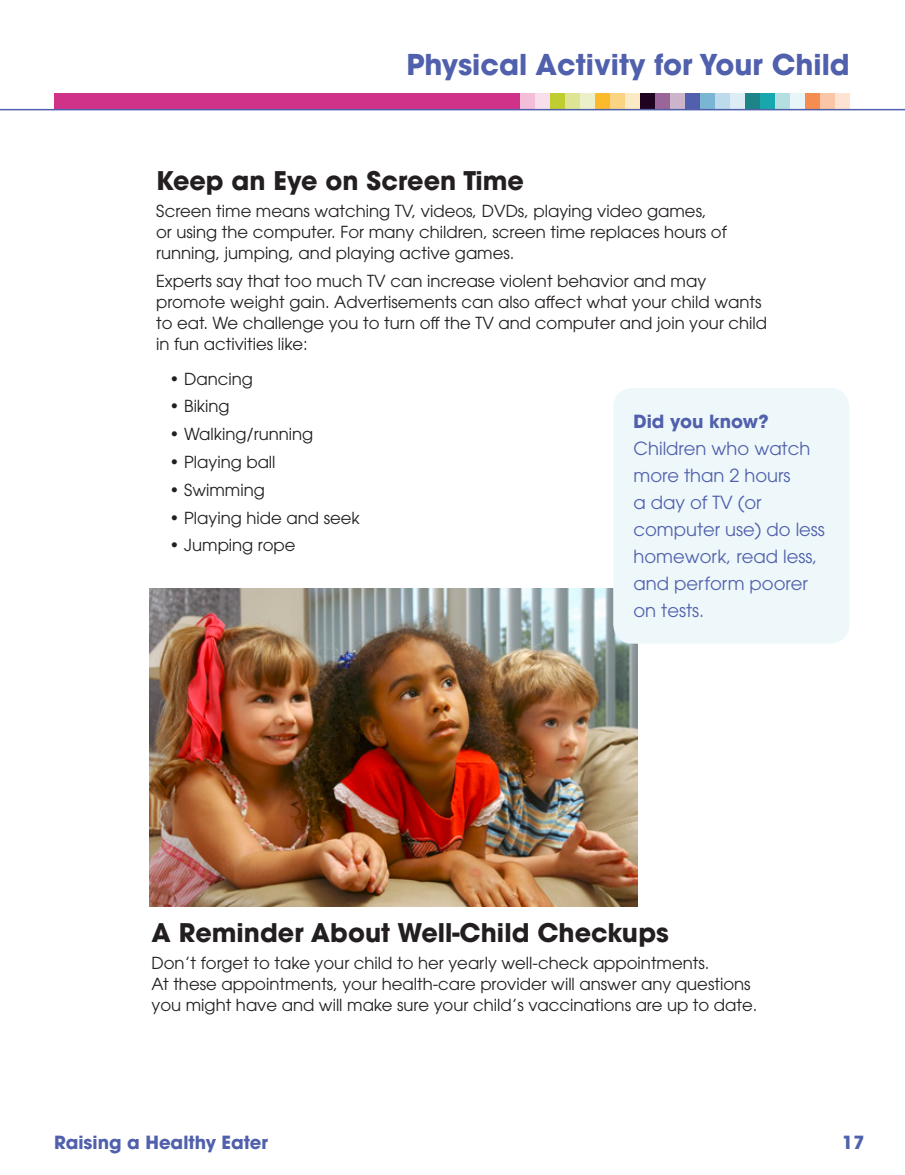
<style>
.page{position:relative;width:905px;height:1175px;background:#fff}
.page>*{position:absolute;margin:0;border:0;box-sizing:border-box;transform-origin:0 0}
.t1{font:700 28.5px "ITC Avant Garde Pro";color:#5060ac}
.t2{font:700 25.5px "ITC Avant Garde Pro";color:#231f20}
.t3{font:18px/27px "ITC Avant Garde Pro";color:#5060ac}
.t4{font:700 18px "ITC Avant Garde Pro";color:#5060ac}
.t5{font:16.5px/21px "ITC Avant Garde Pro";color:#231f20}
.s1{font-weight:700}
</style>
<div class="page">
<div style="left:54px;top:93px;width:465px;height:17px;background:#d13289"></div>
<div style="left:834px;top:93px;width:15px;height:17px;background:#fee2d2"></div>
<div style="left:819px;top:93px;width:15px;height:17px;background:#fbc6a5"></div>
<div style="left:804px;top:93px;width:15px;height:17px;background:#f68d50"></div>
<div style="left:789px;top:93px;width:15px;height:17px;background:#e8f6f9"></div>
<div style="left:774px;top:93px;width:15px;height:17px;background:#b5dee0"></div>
<div style="left:759px;top:93px;width:15px;height:17px;background:#18a7ac"></div>
<div style="left:744px;top:93px;width:15px;height:17px;background:#1d8488"></div>
<div style="left:729px;top:93px;width:15px;height:17px;background:#dcedf5"></div>
<div style="left:714px;top:93px;width:15px;height:17px;background:#bddbeb"></div>
<div style="left:699px;top:93px;width:15px;height:17px;background:#7ab5d3"></div>
<div style="left:684px;top:93px;width:15px;height:17px;background:#5060ac"></div>
<div style="left:669px;top:93px;width:15px;height:17px;background:#ccb4cb"></div>
<div style="left:654px;top:93px;width:15px;height:17px;background:#9a6699"></div>
<div style="left:639px;top:93px;width:15px;height:17px;background:#200321"></div>
<div style="left:624px;top:93px;width:15px;height:17px;background:#fbeac4"></div>
<div style="left:609px;top:93px;width:15px;height:17px;background:#fbd483"></div>
<div style="left:594px;top:93px;width:15px;height:17px;background:#faba2b"></div>
<div style="left:579px;top:93px;width:15px;height:17px;background:#ecf0ca"></div>
<div style="left:564px;top:93px;width:15px;height:17px;background:#dde494"></div>
<div style="left:549px;top:93px;width:15px;height:17px;background:#c0cd30"></div>
<div style="left:534px;top:93px;width:15px;height:17px;background:#f8dfeb"></div>
<div style="left:519px;top:93px;width:15px;height:17px;background:#f4bed8"></div>
<hr style="left:0;top:109px;width:904px;height:1px;background:#5060ac">
<img style="left:149px;top:588px;width:488px;height:318px">
<div style="left:613px;top:388px;width:236px;height:255px;background:#eef8fa;border-radius:19px"></div>
<h2 class="t1" style="left:406px;top:46px;width:445px">Physical Activity for Your Child</h2>
<p class="t2" style="left:156px;top:163px;width:369px">Keep an Eye on Screen Time</p>
<p class="t5" style="left:156px;top:201px;width:572px">Screen time means watching TV, videos, DVDs, playing video games,<br>or using the computer. For many children, screen time replaces hours of running, jumping, and playing active games.</p>
<p class="t5" style="left:156px;top:270px;width:612px">Experts say that too much TV can increase violent behavior and may promote weight gain. Advertisements can also affect what your child wants to eat. We challenge you to turn off the TV and computer and join your child in fun activities like:</p>
<p class="t5" style="left:170px;top:368px;width:85px">• Dancing</p>
<p class="t5" style="left:170px;top:396px;width:62px">• Biking</p>
<p class="t5" style="left:170px;top:423px;width:145px">• Walking/running</p>
<p class="t5" style="left:170px;top:451px;width:107px">• Playing ball</p>
<p class="t5" style="left:170px;top:479px;width:97px">• Swimming</p>
<p class="t5" style="left:170px;top:507px;width:192px">• Playing hide and seek</p>
<p class="t5" style="left:170px;top:534px;width:127px">• Jumping rope</p>
<h3 class="t3" style="left:633px;top:407px;width:193px"><span class="s1">Did you know?<br></span>Children who watch more than 2 hours<br>a day of TV (or computer use) do less homework, read less, and perform poorer on tests.</h3>
<p class="t2" style="left:151px;top:915px;width:519px">A Reminder About Well-Child Checkups</p>
<p class="t5" style="left:151px;top:952px;width:607px">Don’t forget to take your child to her yearly well-check appointments.<br>At these appointments, your health-care provider will answer any questions you might have and will make sure your child’s vaccinations are up to date.</p>
<p class="t4" style="left:54px;top:1130px;width:215px">Raising a Healthy Eater</p>
<p class="t4" style="left:842px;top:1130px;width:24px">17</p>
</div>
